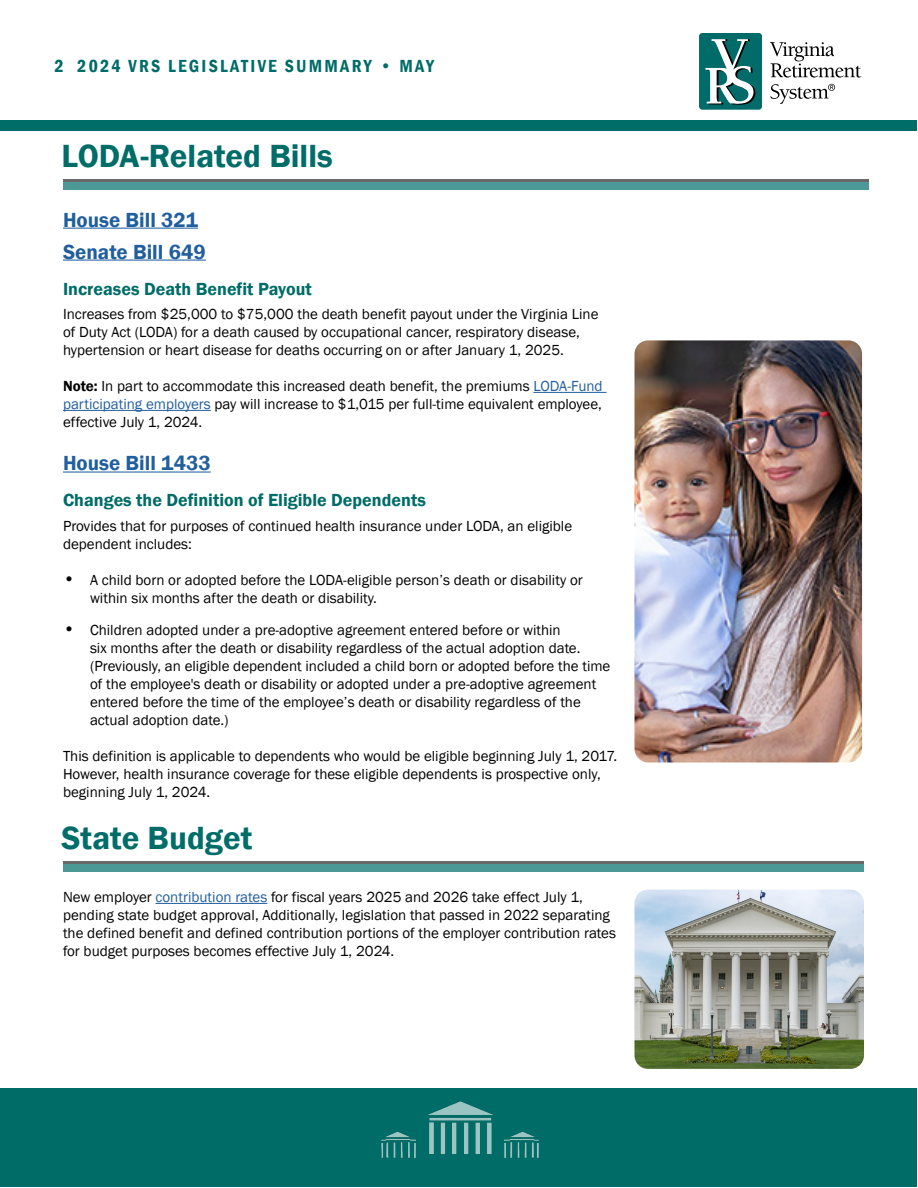
<style>
.page{position:relative;width:918px;height:1188px;background:#fff}
.page>*{position:absolute;margin:0;border:0;box-sizing:border-box;transform-origin:0 0}
.t1{font:600 33px "Franklin Gothic";color:#016d68}
.t2{font:600 21px/32px "Franklin Gothic";color:#215e9e}
.t3{font:600 18px "Franklin Gothic";color:#006c67}
.t4{font:600 condensed 18px "Franklin Gothic";letter-spacing:.125em;color:#006c67}
.t5{font:15px/18px "Franklin Gothic";color:#000}
.s1{font-weight:600}
.s2{color:#215e9e}
.s3{font-size:18px}
</style>
<div class="page">
<div style="left:699px;top:33px;width:63px;height:77px;background:#006b68;border-radius:3px"></div>
<svg style="left:770px;top:42px;width:91px;height:36px"></svg>
<svg style="left:706px;top:39px;width:49px;height:66px"></svg>
<svg style="left:771px;top:84px;width:64px;height:20px"></svg>
<div style="left:1px;top:1089px;width:916px;height:98px;background:#006c67"></div>
<div style="left:0;top:120px;width:917px;height:10px;background:#016d68"></div>
<svg style="left:63px;top:861px;width:801px;height:4px;background:#617474"></svg>
<div style="left:63px;top:865px;width:801px;height:7px;background:#4c9896"></div>
<img style="left:381px;top:1101px;width:158px;height:57px">
<img style="left:634px;top:890px;width:230px;height:179px">
<div style="left:63px;top:179px;width:805px;height:6px;background:#696969"></div>
<div style="left:63px;top:182px;width:805px;height:7px;background:#4c9896"></div>
<hr style="left:63px;top:228px;width:135px;height:1px;background:#215e9e">
<hr style="left:63px;top:260px;width:143px;height:1px;background:#215e9e">
<hr style="left:533px;top:392px;width:73px;height:1px;background:#215e9e">
<hr style="left:63px;top:410px;width:148px;height:1px;background:#215e9e">
<hr style="left:63px;top:472px;width:148px;height:1px;background:#215e9e">
<hr style="left:156px;top:903px;width:111px;height:1px;background:#215e9e">
<img style="left:634px;top:340px;width:228px;height:422px">
<p class="t4" style="left:55px;top:54px;width:381px">2 2024 VRS LEGISLATIVE SUMMARY • MAY</p>
<h1 class="t1" style="left:62px;top:136px;width:273px">LODA-Related Bills</h1>
<h2 class="t2" style="left:63px;top:204px;width:144px">House Bill 321<br>Senate Bill 649</h2>
<p class="t3" style="left:63px;top:277px;width:250px">Increases Death Benefit Payout</p>
<p class="t5" style="left:63px;top:306px;width:537px">Increases from $25,000 to $75,000 the death benefit payout under the Virginia Line of Duty Act (LODA) for a death caused by occupational cancer, respiratory disease, hypertension or heart disease for deaths occurring on or after January 1, 2025.</p>
<p class="t5" style="left:63px;top:378px;width:541px;text-align:justify"><span class="s1">Note:</span> In part to accommodate this increased death benefit, the premiums <span class="s2">LODA-Fund participating employers</span> pay will increase to $1,015 per full-time equivalent employee, effective July 1, 2024.</p>
<h2 class="t2" style="left:63px;top:448px;width:149px">House Bill 1433</h2>
<p class="t3" style="left:63px;top:489px;width:364px">Changes the Definition of Eligible Dependents</p>
<p class="t5" style="left:63px;top:518px;width:511px">Provides that for purposes of continued health insurance under LODA, an eligible dependent includes:</p>
<p class="t5" style="left:90px;top:572px;width:494px;text-indent:-27px"><span class="s3">•</span> A child born or adopted before the LODA-eligible person’s death or disability or within six months after the death or disability.</p>
<p class="t5" style="left:90px;top:621px;width:522px;text-indent:-27px"><span class="s3">•</span> Children adopted under a pre-adoptive agreement entered before or within<br>six months after the death or disability regardless of the actual adoption date. (Previously, an eligible dependent included a child born or adopted before the time of the employee's death or disability or adopted under a pre-adoptive agreement entered before the time of the employee’s death or disability regardless of the actual adoption date.)</p>
<p class="t5" style="left:63px;top:747px;width:556px">This definition is applicable to dependents who would be eligible beginning July 1, 2017.<br>However, health insurance coverage for these eligible dependents is prospective only, beginning July 1, 2024.</p>
<h1 class="t1" style="left:62px;top:818px;width:192px">State Budget</h1>
<p class="t5" style="left:63px;top:889px;width:555px">New employer <span class="s2">contribution rates</span> for fiscal years 2025 and 2026 take effect July 1, pending state budget approval, Additionally, legislation that passed in 2022 separating the defined benefit and defined contribution portions of the employer contribution rates for budget purposes becomes effective July 1, 2024.</p>
</div>
